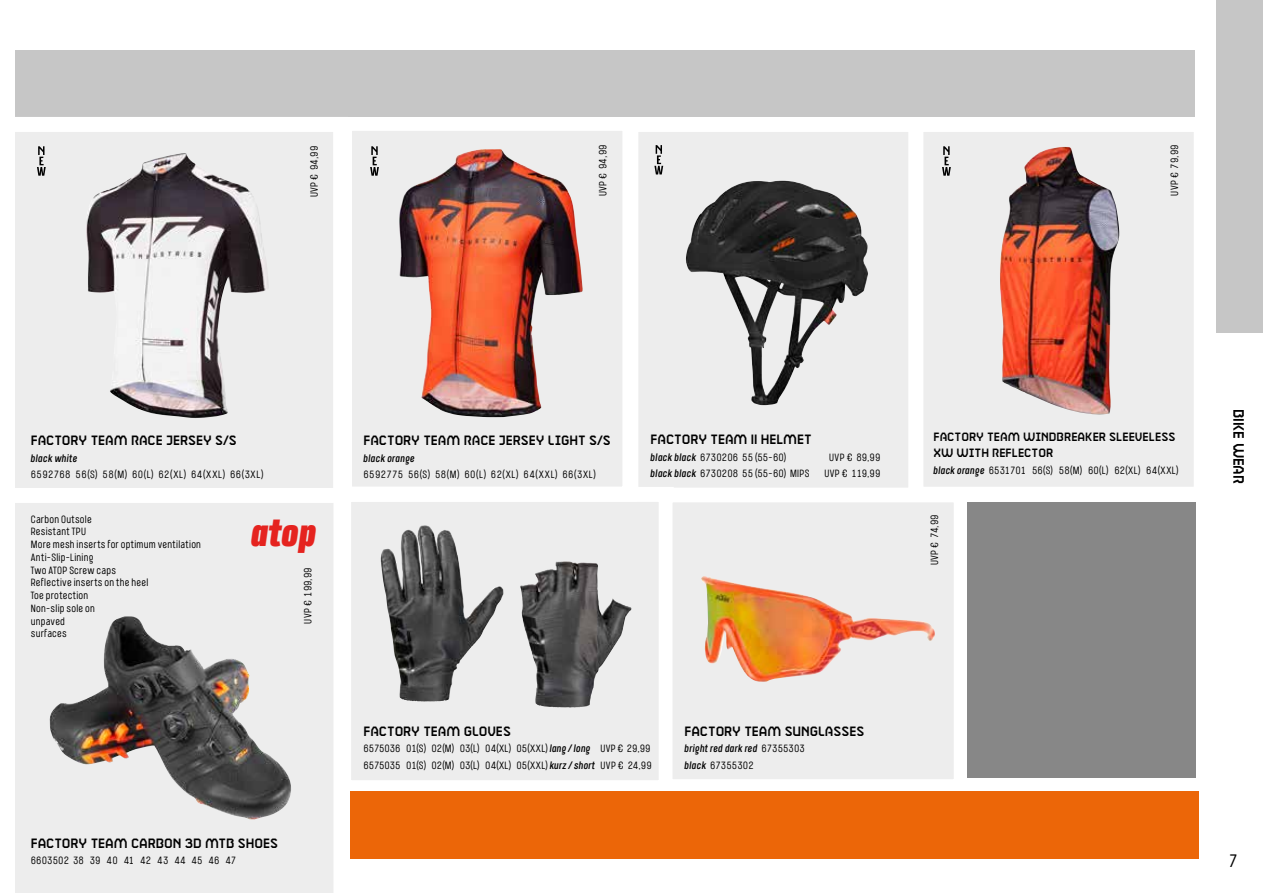
<style>
.page{position:relative;width:1263px;height:893px;background:#fff}
.page>*{position:absolute;margin:0;border:0;box-sizing:border-box;transform-origin:0 0}
.t1{font:italic 900 37.8px "Port Condensed";color:#e5231f}
.t2{font:18px "Port Condensed";color:#000}
.t3{font:15px "Coach";letter-spacing:-.015em;color:#000}
.t4{font:13.5px "Coach";letter-spacing:-.01em;color:#000}
.t5{font:12px/16.5px "Coach";letter-spacing:-.005em;color:#000}
.t6{font:10.5px/12.8px "Port Condensed";letter-spacing:.02em;color:#000}
.t7{font:10.5px/16.5px "Port Condensed";letter-spacing:-.005em;color:#000}
.t8{font:italic 500 10.5px/16.5px "Port Condensed";letter-spacing:.02em;color:#000}
.s1{font-weight:500;font-style:italic}
.s2{font-weight:400;font-style:normal}
</style>
<div class="page">
<div style="left:1216px;top:0;width:47px;height:333px;background:#c6c6c6"></div>
<div style="left:623px;top:117px;width:301px;height:386px;background:#ededed;border:15px solid #fff"></div>
<div style="left:908px;top:117px;width:301px;height:385px;background:#ededed;border:15px solid #fff"></div>
<div style="left:336px;top:487px;width:338px;height:308px;background:#ededed;border:15px solid #fff"></div>
<div style="left:337px;top:116px;width:300px;height:386px;background:#ededed;border:15px solid #fff"></div>
<img style="left:381px;top:525px;width:64px;height:176px">
<img style="left:520px;top:561px;width:58px;height:146px">
<svg style="left:15px;top:503px;width:333px;height:390px;background:#eee"></svg>
<div style="left:15px;top:50px;width:1179px;height:66px;background:#c6c6c6"></div>
<img style="left:48px;top:616px;width:247px;height:204px">
<div style="left:659px;top:489px;width:308px;height:304px;background:#ededed;border:14px solid #fff"></div>
<img style="left:701px;top:576px;width:234px;height:106px">
<div style="left:350px;top:792px;width:848px;height:67px;background:#ec6608"></div>
<div style="left:8px;top:124px;width:333px;height:371px;background:#ededed"></div>
<div style="left:0;top:117px;width:348px;height:386px;border:15px solid #fff"></div>
<svg style="left:37px;top:146px;width:9px;height:30px"></svg>
<svg style="left:370px;top:146px;width:9px;height:30px"></svg>
<svg style="left:942px;top:146px;width:9px;height:30px"></svg>
<svg style="left:654px;top:145px;width:9px;height:29px"></svg>
<img style="left:399px;top:149px;width:184px;height:269px">
<img style="left:86px;top:153px;width:182px;height:265px">
<img style="left:1000px;top:147px;width:120px;height:268px">
<div style="left:967px;top:503px;width:229px;height:275px;background:#878787"></div>
<img style="left:686px;top:180px;width:182px;height:226px">
<p class="t6" style="left:307px;top:197px;width:53px;rotate:-90deg">UVP € 94,99</p>
<p class="t6" style="left:596px;top:196px;width:53px;rotate:-90deg">UVP € 94,99</p>
<p class="t6" style="left:1168px;top:196px;width:53px;rotate:-90deg">UVP € 79,99</p>
<p class="t4" style="left:31px;top:433px;width:208px">FACTORY TEAM RACE JERSEY S/S</p>
<p class="t8" style="left:31px;top:449px;width:48px">black white</p>
<p class="t6" style="left:31px;top:468px;width:234px">6592768 56(S) 58(M) 60(L) 62(XL) 64(XXL) 66(3XL)</p>
<p class="t6" style="left:31px;top:512px;width:172px">Carbon Outsole<br>Resistant TPU<br>More mesh inserts for optimum ventilation<br>Anti-Slip-Lining<br>Two ATOP Screw caps<br>Reflective inserts on the heel<br>Toe protection<br>Non-slip sole on<br>unpaved<br>surfaces</p>
<h1 class="t1" style="left:251px;top:508px;width:68px">atop</h1>
<p class="t6" style="left:301px;top:624px;width:58px;rotate:-90deg">UVP € 199,99</p>
<p class="t4" style="left:31px;top:836px;width:249px">FACTORY TEAM CARBON 3D MTB SHOES</p>
<p class="t6" style="left:31px;top:854px;width:207px">6603502 38 39 40 41 42 43 44 45 46 47</p>
<p class="t4" style="left:363px;top:433px;width:249px">FACTORY TEAM RACE JERSEY LIGHT S/S</p>
<p class="t8" style="left:363px;top:449px;width:53px">black orange</p>
<p class="t6" style="left:363px;top:468px;width:234px">6592775 56(S) 58(M) 60(L) 62(XL) 64(XXL) 66(3XL)</p>
<p class="t4" style="left:651px;top:432px;width:163px">FACTORY TEAM II HELMET</p>
<p class="t6" style="left:651px;top:449px;width:160px;line-height:16.5px"><span class="s1">black black</span> 6730206 55 (55-60) <span class="s1">black black</span> 6730208 55 (55-60) MIPS</p>
<p class="t6" style="left:829px;top:451px;width:53px">UVP € 89,99</p>
<p class="t6" style="left:824px;top:467px;width:58px">UVP € 119,99</p>
<p class="t4" style="left:363px;top:724px;width:149px">FACTORY TEAM GLOVES</p>
<p class="t7" style="left:363px;top:740px;width:290px">6575036 01(S) 02(M) 03(L) 04(XL) 05(XXL) <span class="s1">lang / long</span> UVP € 29,99<br>6575035 01(S) 02(M) 03(L) 04(XL) 05(XXL) <span class="s1">kurz / short</span> UVP € 24,99</p>
<p class="t4" style="left:684px;top:724px;width:181px">FACTORY TEAM SUNGLASSES</p>
<p class="t8" style="left:684px;top:740px;width:122px">bright red dark red <span class="s2">67355303 </span>black <span class="s2">67355302</span></p>
<p class="t5" style="left:933px;top:429px;width:244px">FACTORY TEAM WINDBREAKER SLEEVELESS<br>XW WITH REFLECTOR</p>
<p class="t6" style="left:933px;top:464px;width:247px"><span class="s1">black orange</span> 6531701 56(S) 58(M) 60(L) 62(XL) 64(XXL)</p>
<p class="t6" style="left:928px;top:565px;width:52px;rotate:-90deg">UVP € 74,99</p>
<h3 class="t3" style="left:1247px;top:409px;width:76px;rotate:90deg">BIKE WEAR</h3>
<h2 class="t2" style="left:1230px;top:849px;width:8px">7</h2>
</div>
